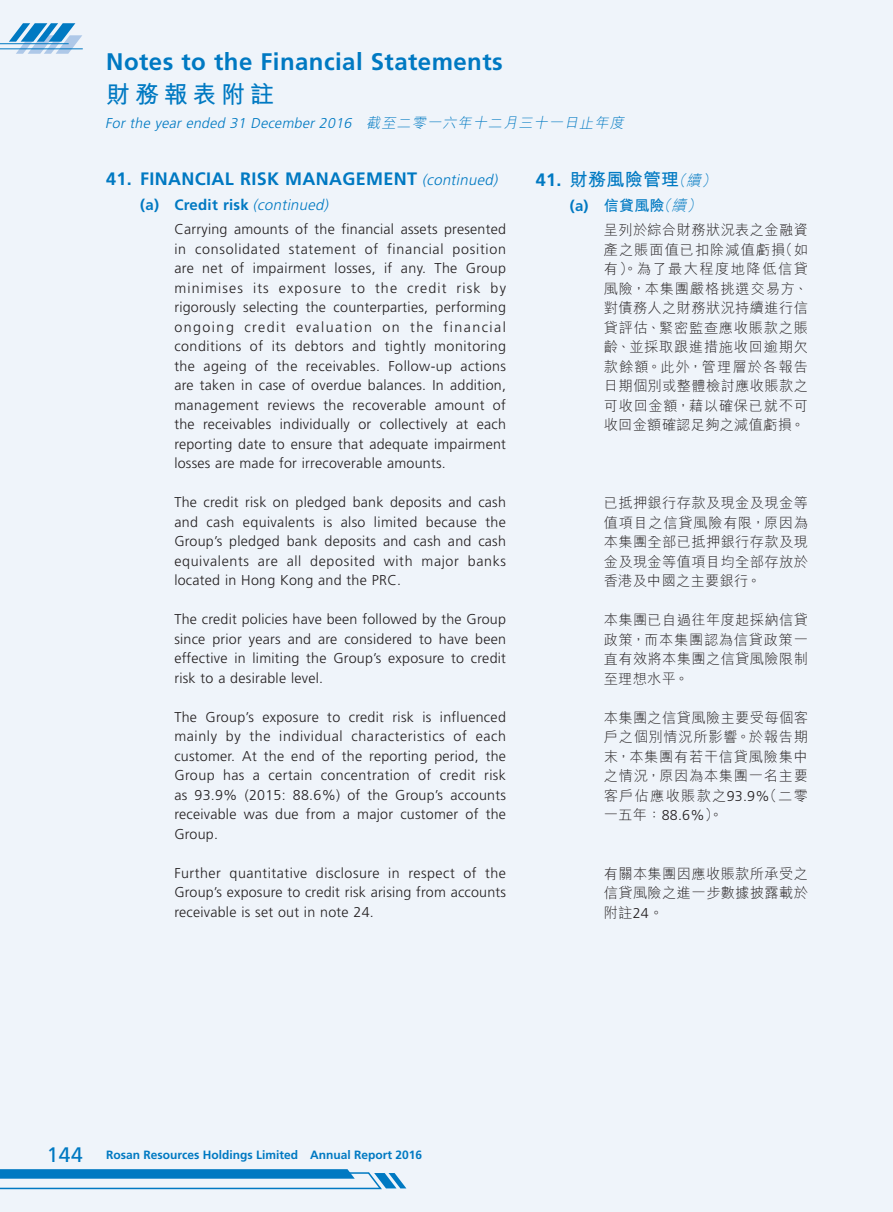
<style>
.page{position:relative;width:893px;height:1212px;background:#eff4fa}
.page>*{position:absolute;margin:0;border:0;box-sizing:border-box;transform-origin:0 0}
.t1{font:700 24px "Frutiger LT Std";letter-spacing:.02em;color:#0079c2}
.t2{font:24px "M Hei HK Bold E Ten B5 H";letter-spacing:.2em;color:#0079c2}
.t3{font:700 18px "Frutiger LT Std";letter-spacing:.02em;color:#0079c2}
.t4{font:18px "M Hei HK Bold E Ten B5 H";letter-spacing:.015em;color:#0079c2}
.t5{font:700 15px "Frutiger LT Std";letter-spacing:.02em;color:#0079c2}
.t6{font:15px "M Hei HK Bold E Ten B5 H";color:#0079c2}
.t7{font:300 14.25px/19.5px "Frutiger LT Std";letter-spacing:.02em;color:#231f20;text-align:justify}
.t8{font:14.25px/19.5px "M Hei HK Light E Ten B5 H";letter-spacing:.025em;color:#231f20;text-align:justify}
.t9{font:italic 300 14.25px "Frutiger LT Std";color:#0079c2}
.t10{font:700 12px "Frutiger LT Std";color:#0079c2}
.s1{font-family:"M Hei HK Light E Ten B5 H";font-weight:400}
.s2{font-weight:300;font-style:italic;font-size:15px}
.s3{font-weight:300;font-style:italic}
.s4{font-family:"Frutiger LT Std";font-weight:700}
.s5{font-family:"M Hei HK Light E Ten B5 H";font-style:italic;font-size:15px}
.s6{font-family:"M Hei HK Light E Ten B5 H";font-style:italic}
.s7{font-family:"Frutiger LT Std";font-weight:300}
.s8{font-weight:400;font-size:21px}
</style>
<div class="page">
<svg style="left:0;top:1169px;width:406px;height:21px"></svg>
<svg style="left:9px;top:23px;width:73px;height:31px"></svg>
<hr style="left:0;top:43px;width:69px;height:1px;background:#0079c2">
<hr style="left:0;top:48px;width:83px;height:1px;background:#0079c2">
<h1 class="t1" style="left:106px;top:52px;width:398px">Notes to the Financial Statements</h1>
<h1 class="t2" style="left:106px;top:85px;width:169px">財務報表附註</h1>
<p class="t9" style="left:105px;top:117px;width:523px">For the year ended 31 December 2016 <span class="s1">截至二零一六年十二月三十一日止年度</span></p>
<p class="t3" style="left:106px;top:172px;width:395px">41. FINANCIAL RISK MANAGEMENT <span class="s2">(continued)</span></p>
<p class="t5" style="left:140px;top:199px;width:192px">(a) Credit risk <span class="s3">(continued)</span></p>
<p class="t7" style="left:174px;top:220px;width:333px">Carrying amounts of the financial assets presented in consolidated statement of financial position are net of impairment losses, if any. The Group minimises its exposure to the credit risk by rigorously selecting the counterparties, performing ongoing credit evaluation on the financial conditions of its debtors and tightly monitoring the ageing of the receivables. Follow-up actions are taken in case of overdue balances. In addition, management reviews the recoverable amount of the receivables individually or collectively at each reporting date to ensure that adequate impairment losses are made for irrecoverable amounts.</p>
<p class="t7" style="left:174px;top:493px;width:333px">The credit risk on pledged bank deposits and cash and cash equivalents is also limited because the Group’s pledged bank deposits and cash and cash equivalents are all deposited with major banks located in Hong Kong and the PRC.</p>
<p class="t7" style="left:174px;top:610px;width:333px">The credit policies have been followed by the Group since prior years and are considered to have been effective in limiting the Group’s exposure to credit risk to a desirable level.</p>
<p class="t7" style="left:174px;top:708px;width:333px">The Group’s exposure to credit risk is influenced mainly by the individual characteristics of each customer. At the end of the reporting period, the Group has a certain concentration of credit risk as 93.9% (2015: 88.6%) of the Group’s accounts receivable was due from a major customer of the Group.</p>
<p class="t7" style="left:174px;top:864px;width:333px">Further quantitative disclosure in respect of the Group’s exposure to credit risk arising from accounts receivable is set out in note 24.</p>
<p class="t4" style="left:536px;top:173px;width:185px"><span class="s4">41.</span> 財務風險管理<span class="s5">（續）</span></p>
<p class="t6" style="left:570px;top:200px;width:136px"><span class="s4">(a)</span> 信貸風險<span class="s6">（續）</span></p>
<p class="t8" style="left:604px;top:222px;width:206px">呈列於綜合財務狀況表之金融資產之賬面值已扣除減值虧損（如有）。為了最大程度地降低信貸風險，本集團嚴格挑選交易方、對債務人之財務狀況持續進行信貸評估、緊密監查應收賬款之賬齡、並採取跟進措施收回逾期欠款餘額。此外，管理層於各報告日期個別或整體檢討應收賬款之可收回金額，藉以確保已就不可收回金額確認足夠之減值虧損。</p>
<p class="t8" style="left:604px;top:495px;width:206px">已抵押銀行存款及現金及現金等值項目之信貸風險有限，原因為本集團全部已抵押銀行存款及現金及現金等值項目均全部存放於香港及中國之主要銀行。</p>
<p class="t8" style="left:604px;top:612px;width:206px">本集團已自過往年度起採納信貸政策，而本集團認為信貸政策一直有效將本集團之信貸風險限制至理想水平。</p>
<p class="t8" style="left:604px;top:709px;width:206px">本集團之信貸風險主要受每個客戶之個別情況所影響。於報告期末，本集團有若干信貸風險集中之情況，原因為本集團一名主要客戶佔應收賬款之<span class="s7">93.9%</span>（二零一五年：<span class="s7">88.6%</span>）。</p>
<p class="t8" style="left:604px;top:865px;width:206px">有關本集團因應收賬款所承受之信貸風險之進一步數據披露載於附註<span class="s7">24</span>。</p>
<p class="t10" style="left:47px;top:1149px;width:377px"><span class="s8">144</span> Rosan Resources Holdings Limited Annual Report 2016</p>
</div>
